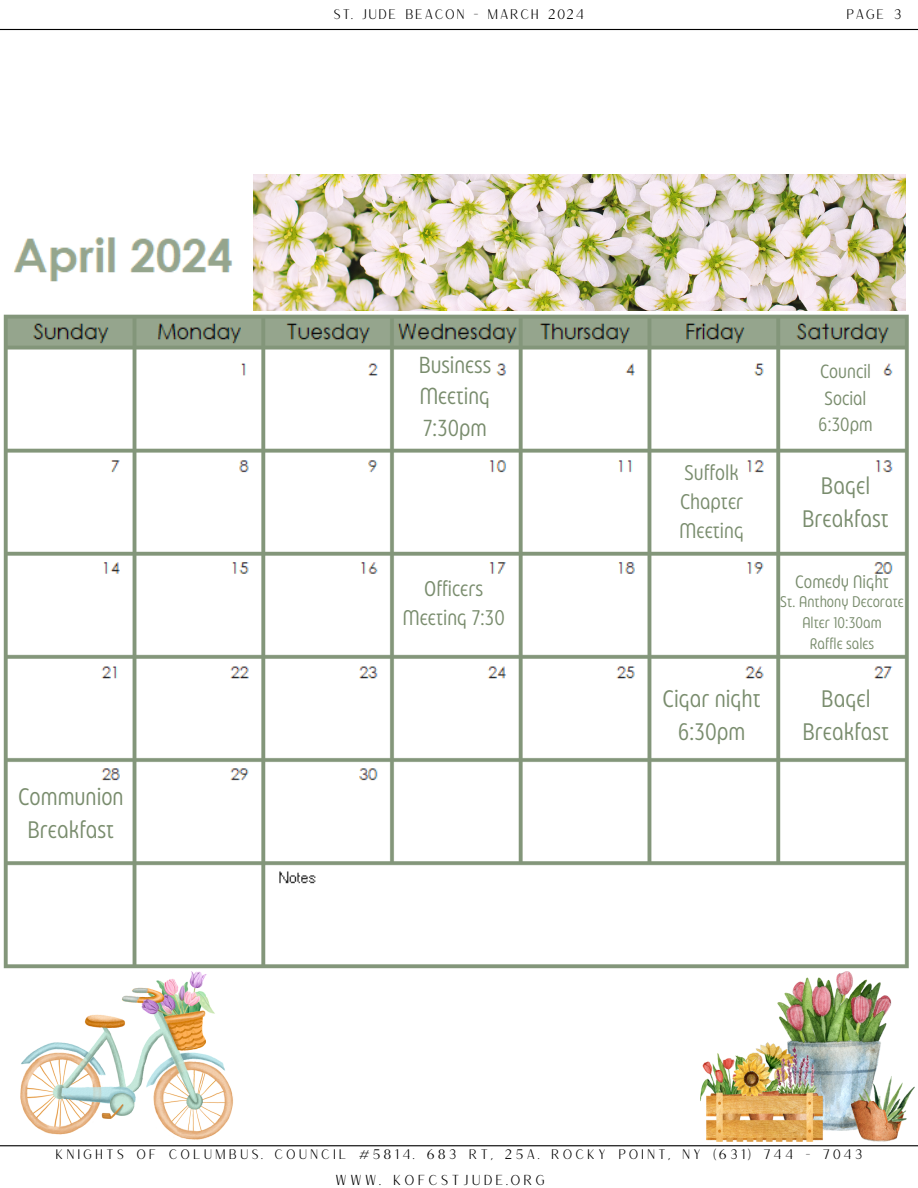
<style>
.page{position:relative;width:918px;height:1188px;background:#fff}
.page>*{position:absolute;margin:0;border:0;box-sizing:border-box;transform-origin:0 0}
.t1{font:23.85px/33.3px "Eastman Condensed Alt";color:#798c6d;text-align:center}
.t2{font:23.1px/31.5px "Eastman Condensed Alt";color:#798c6d;text-align:justify}
.t3{font:21.15px/29.1px "Eastman Condensed Alt";color:#798c6d;text-align:center}
.t4{font:19.05px/26.7px "Eastman Condensed Alt";color:#798c6d;text-align:center}
.t5{font:18px "Eastman Condensed Alt";color:#798c6d}
.t6{font:15.45px/21.1px "Eastman Condensed Alt";color:#798c6d;text-align:center}
.t7{font:14.1px "Versailles";letter-spacing:.17em;color:#000}
.t8{font:13.65px "Versailles";letter-spacing:.05em;color:#000}
.t9{font:13.5px "Versailles";letter-spacing:.17em;color:#000}
</style>
<div class="page">
<hr style="left:0;top:29px;width:918px;height:1px;background:#000">
<hr style="left:0;top:1145px;width:918px;height:1px;background:#000">
<img style="left:3px;top:237px;width:906px;height:732px">
<svg style="left:434px;top:765px;width:80px;height:80px"></svg>
<svg style="left:45px;top:359px;width:80px;height:80px"></svg>
<svg style="left:170px;top:872px;width:79px;height:80px"></svg>
<svg style="left:819px;top:765px;width:80px;height:80px"></svg>
<svg style="left:689px;top:765px;width:79px;height:80px"></svg>
<svg style="left:558px;top:765px;width:80px;height:80px"></svg>
<svg style="left:45px;top:872px;width:80px;height:80px"></svg>
<img style="left:701px;top:971px;width:214px;height:170px">
<img style="left:21px;top:971px;width:212px;height:169px">
<img style="left:253px;top:175px;width:653px;height:136px">
<p class="t8" style="left:333px;top:5px;width:253px">ST. JUDE BEACON - MARCH 2024</p>
<h1 class="t8" style="left:846px;top:5px;width:57px">PAGE 3</h1>
<h1 class="t1" style="left:18px;top:781px;width:107px">Communion<br>Breakfast</h1>
<h1 class="t2" style="left:419px;top:351px;width:74px">Business Meeting 7:30pm</h1>
<h4 class="t3" style="left:403px;top:575px;width:103px">Officers<br>Meeting 7:30</h4>
<p class="t3" style="left:680px;top:460px;width:66px;text-align:left">Suffolk<br>Chapter<br>Meeting</p>
<h2 class="t1" style="left:663px;top:684px;width:100px">Cigar night<br>6:30pm</h2>
<h2 class="t4" style="left:819px;top:359px;width:55px">Council<br>Social<br>6:30pm</h2>
<h1 class="t1" style="left:802px;top:471px;width:88px">Bagel<br>Breakfast</h1>
<h2 class="t5" style="left:795px;top:575px;width:95px">Comedy Night</h2>
<h1 class="t6" style="left:780px;top:592px;width:125px">St. Anthony Decorate<br>Alter 10:30am<br>Raffle sales</h1>
<h3 class="t1" style="left:803px;top:684px;width:88px">Bagel<br>Breakfast</h3>
<p class="t9" style="left:55px;top:1146px;width:809px">KNIGHTS OF COLUMBUS. COUNCIL #5814. 683 RT, 25A. ROCKY POINT, NY (631) 744 - 7043</p>
<p class="t7" style="left:335px;top:1171px;width:212px">WWW. KOFCSTJUDE.ORG</p>
</div>
